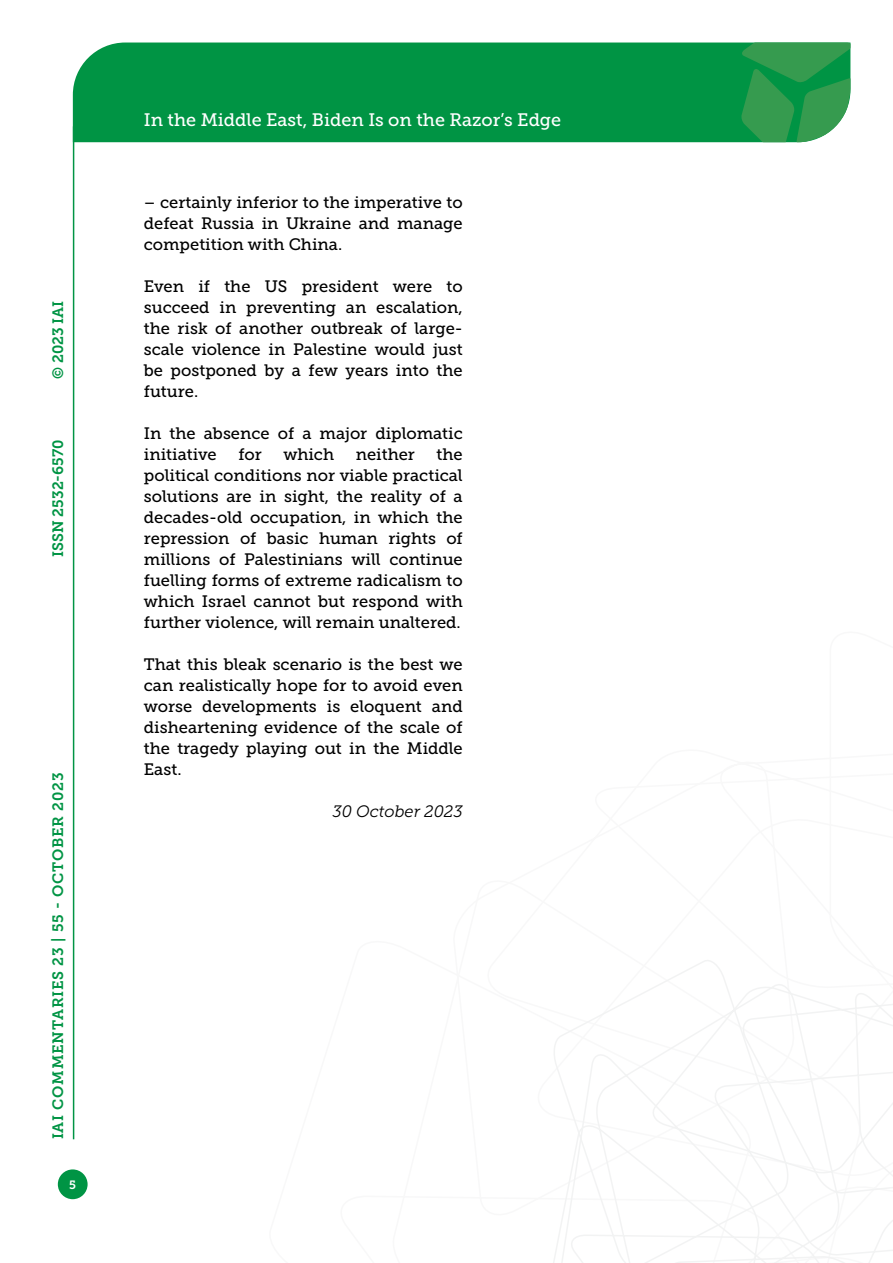
<style>
.page{position:relative;width:893px;height:1263px;background:#fff}
.page>*{position:absolute;margin:0;border:0;box-sizing:border-box;transform-origin:0 0}
.t1{font:18px "Museo Slab 500";color:#fff}
.t2{font:16.5px/21px "Museo Slab 500";color:#000;text-align:justify}
.t3{font:italic 16.5px "Museo Slab 300";color:#000}
.t4{font:15px "Museo Slab 700";letter-spacing:.045em;color:#009444}
.t5{font:15px "Museo Slab 700";color:#009444}
.t6{font:12px "Museo Slab 700";color:#fff}
</style>
<div class="page">
<svg style="left:553px;top:960px;width:340px;height:303px"></svg>
<div style="left:73px;top:43px;width:668px;height:99px;background:#009444"></div>
<svg style="left:741px;top:43px;width:109px;height:99px"></svg>
<div style="left:58px;top:1169px;width:30px;height:30px;background:#009444;border-radius:50%"></div>
<hr style="left:73px;top:126px;width:1px;height:1013px;background:#009444">
<p class="t4" style="left:50px;top:379px;width:80px;rotate:-90deg">© 2023 IAI</p>
<p class="t5" style="left:50px;top:557px;width:119px;rotate:-90deg">ISSN 2532-6570</p>
<p class="t4" style="left:50px;top:1139px;width:368px;rotate:-90deg">IAI Commentaries 23 | 55 - October 2023</p>
<p class="t6" style="left:69px;top:1178px;width:8px">5</p>
<p class="t1" style="left:144px;top:110px;width:419px">In the Middle East, Biden Is on the Razor’s Edge</p>
<p class="t2" style="left:144px;top:192px;width:320px">– certainly inferior to the imperative to defeat Russia in Ukraine and manage competition with China.</p>
<p class="t2" style="left:144px;top:276px;width:320px">Even if the US president were to succeed in preventing an escalation, the risk of another outbreak of large&shy;scale violence in Palestine would just be postponed by a few years into the future.</p>
<p class="t2" style="left:144px;top:423px;width:320px">In the absence of a major diplomatic initiative</p>
<p class="t2" style="left:238px;top:444px;width:25px">for</p>
<p class="t2" style="left:283px;top:444px;width:52px">which</p>
<p class="t2" style="left:356px;top:444px;width:61px">neither</p>
<p class="t2" style="left:144px;top:444px;width:320px;text-indent:293px">the political conditions nor viable practical solutions are in sight, the reality of a decades-old occupation, in which the repression of basic human rights of millions of Palestinians will continue fuelling forms of extreme radicalism to which Israel cannot but respond with further violence, will remain unaltered.</p>
<p class="t2" style="left:144px;top:654px;width:320px">That this bleak scenario is the best we can realistically hope for to avoid even worse developments is eloquent and disheartening evidence of the scale of the tragedy playing out in the Middle East.</p>
<p class="t3" style="left:332px;top:802px;width:132px">30 October 2023</p>
</div>
